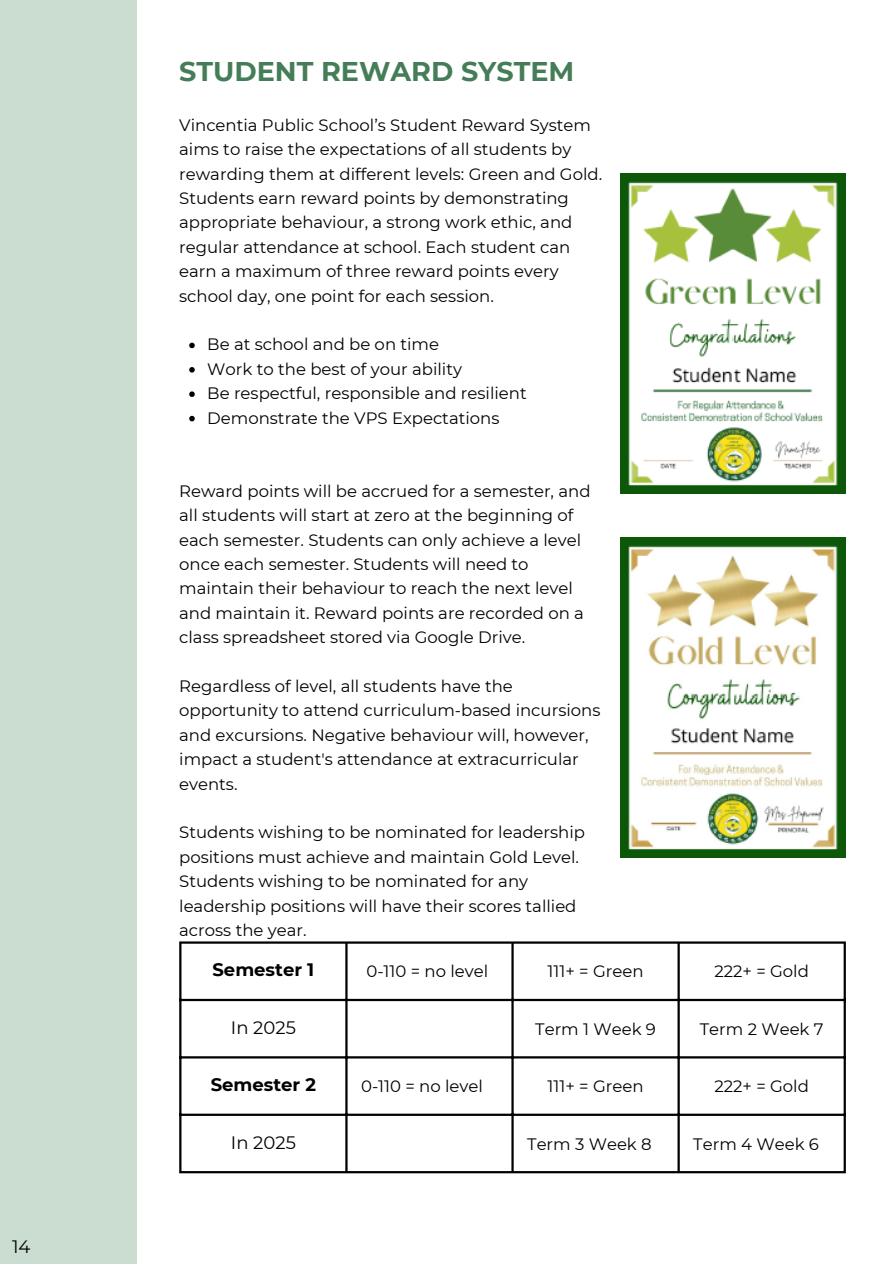
<style>
.page{position:relative;width:894px;height:1264px;background:#fff}
.page>*{position:absolute;margin:0;border:0;box-sizing:border-box;transform-origin:0 0}
.t1{font:700 27px "Montserrat";color:#457d58}
.t2{font:700 18px "Montserrat";color:#000}
.t3{font:18px "Montserrat";color:#000}
.t4{font:16.5px/24.5px "Montserrat";color:#000}
</style>
<div class="page">
<div style="left:0;top:0;width:137px;height:1263px;background:#cbddd1"></div>
<img style="left:620px;top:173px;width:225px;height:320px">
<img style="left:620px;top:538px;width:225px;height:319px">
<svg style="left:189px;top:342px;width:6px;height:6px"></svg>
<svg style="left:189px;top:367px;width:6px;height:5px"></svg>
<svg style="left:189px;top:391px;width:6px;height:6px"></svg>
<svg style="left:189px;top:416px;width:6px;height:5px"></svg>
<hr style="left:179px;top:943px;width:2px;height:227px;background:#000">
<hr style="left:345px;top:943px;width:2px;height:227px;background:#000">
<hr style="left:511px;top:943px;width:2px;height:227px;background:#000">
<hr style="left:677px;top:943px;width:2px;height:227px;background:#000">
<hr style="left:843px;top:943px;width:2px;height:227px;background:#000">
<hr style="left:179px;top:941px;width:666px;height:2px;background:#000">
<hr style="left:179px;top:998px;width:666px;height:3px;background:#000">
<hr style="left:179px;top:1056px;width:666px;height:2px;background:#000">
<hr style="left:179px;top:1113px;width:666px;height:2px;background:#000">
<hr style="left:179px;top:1170px;width:666px;height:3px;background:#000">
<p class="t3" style="left:12px;top:1235px;width:20px">14</p>
<h1 class="t1" style="left:179px;top:55px;width:396px">STUDENT REWARD SYSTEM</h1>
<p class="t4" style="left:179px;top:113px;width:424px">Vincentia Public School’s Student Reward System aims to raise the expectations of all students by rewarding them at different levels: Green and Gold.<br>Students earn reward points by demonstrating appropriate behaviour, a strong work ethic, and regular attendance at school. Each student can earn a maximum of three reward points every school day, one point for each session.</p>
<p class="t4" style="left:207px;top:332px;width:321px">Be at school and be on time<br>Work to the best of your ability<br>Be respectful, responsible and resilient Demonstrate the VPS Expectations</p>
<p class="t4" style="left:179px;top:478px;width:412px">Reward points will be accrued for a semester, and all students will start at zero at the beginning of each semester. Students can only achieve a level once each semester. Students will need to maintain their behaviour to reach the next level and maintain it. Reward points are recorded on a class spreadsheet stored via Google Drive.</p>
<p class="t4" style="left:179px;top:673px;width:422px">Regardless of level, all students have the opportunity to attend curriculum-based incursions and excursions. Negative behaviour will, however, impact a student's attendance at extracurricular events.</p>
<p class="t4" style="left:179px;top:820px;width:407px">Students wishing to be nominated for leadership positions must achieve and maintain Gold Level.<br>Students wishing to be nominated for any leadership positions will have their scores tallied across the year.</p>
<p class="t2" style="left:212px;top:958px;width:103px">Semester 1</p>
<p class="t4" style="left:366px;top:959px;width:123px">0-110 = no level</p>
<p class="t4" style="left:547px;top:959px;width:97px">111+ = Green</p>
<p class="t4" style="left:714px;top:959px;width:96px">222+ = Gold</p>
<p class="t3" style="left:231px;top:1016px;width:66px">In 2025</p>
<p class="t4" style="left:535px;top:1016px;width:122px">Term 1 Week 9</p>
<p class="t4" style="left:699px;top:1016px;width:125px">Term 2 Week 7</p>
<p class="t2" style="left:211px;top:1073px;width:107px">Semester 2</p>
<p class="t4" style="left:361px;top:1074px;width:123px">0-110 = no level</p>
<p class="t4" style="left:547px;top:1074px;width:97px">111+ = Green</p>
<p class="t4" style="left:714px;top:1074px;width:96px">222+ = Gold</p>
<p class="t3" style="left:231px;top:1131px;width:66px">In 2025</p>
<p class="t4" style="left:527px;top:1131px;width:126px">Term 3 Week 8</p>
<p class="t4" style="left:693px;top:1131px;width:127px">Term 4 Week 6</p>
</div>
